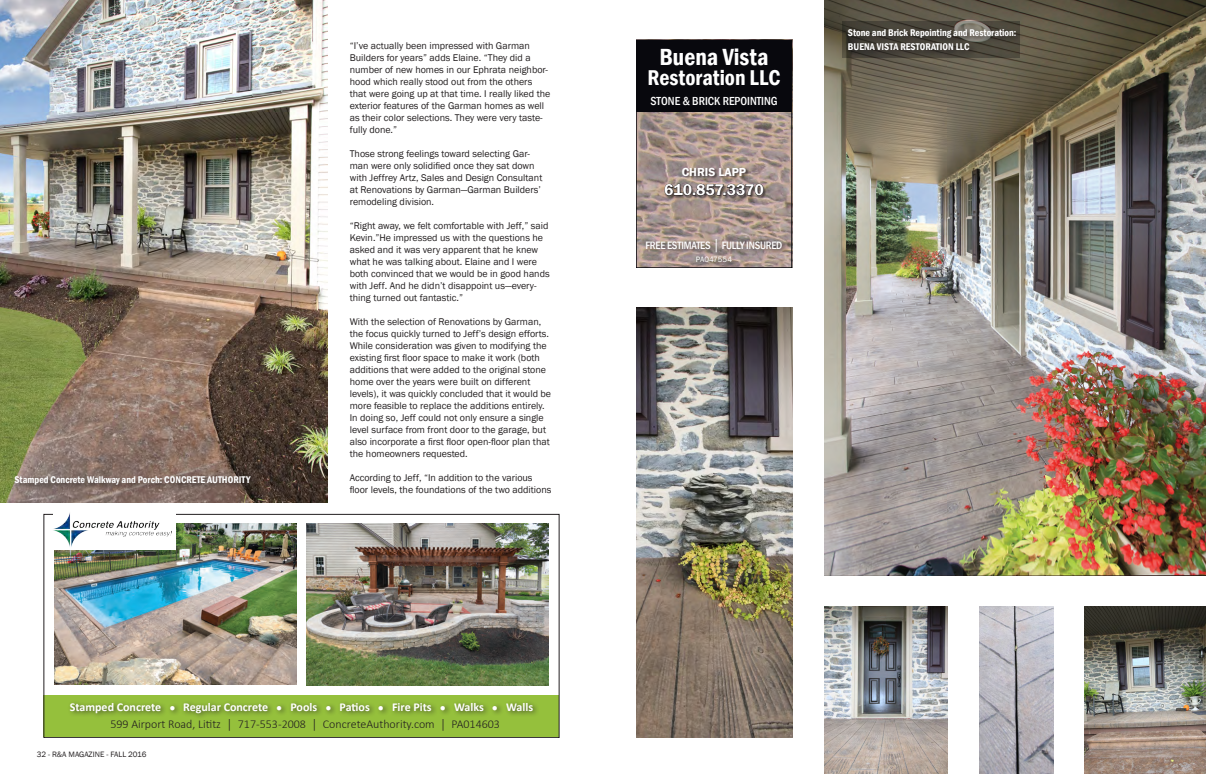
<style>
.page{position:relative;width:1206px;height:774px;background:#fff}
.page>*{position:absolute;margin:0;border:0;box-sizing:border-box;transform-origin:0 0}
.t1{font:600 condensed 24px "Franklin Gothic";color:#fff}
.t2{font:600 condensed 22px "Franklin Gothic";color:#fff}
.t3{font:600 16px "Franklin Gothic";letter-spacing:-.005em;color:#fff}
.t4{font:300 12px/17.2px "Calibri";color:#231f20}
.t5{font:500 condensed 12px "Franklin Gothic";color:#fff}
.t6{font:600 12px "Franklin Gothic";color:#fff}
.t7{font:500 condensed 11px "Franklin Gothic";letter-spacing:-.02em;color:#fff}
.t8{font:10px/12px "Franklin Gothic";color:#231f20}
.t9{font:600 condensed 10px/14px "Franklin Gothic";color:#fff}
.t10{font:8px "Franklin Gothic";color:#231f20}
.t11{font:8px "Franklin Gothic";color:#fff}
.s1{font-weight:700;color:#fff}
.s2{font-weight:700;font-size:10px;color:#fff}
</style>
<div class="page">
<img style="left:1084px;top:606px;width:122px;height:168px">
<div style="left:44px;top:695px;width:516px;height:42px;background:#95c03c"></div>
<div style="left:44px;top:514px;width:516px;height:224px;border:1px solid #231f20"></div>
<img style="left:306px;top:524px;width:243px;height:161px">
<img style="left:55px;top:524px;width:241px;height:161px">
<div style="left:67px;top:699px;width:472px;height:20px;background:#231f20;opacity:.75"></div>
<div style="left:53px;top:510px;width:123px;height:40px;background:#fff"></div>
<img style="left:53px;top:513px;width:119px;height:34px">
<img style="left:638px;top:112px;width:152px;height:154px">
<div style="left:636px;top:40px;width:156px;height:72px;background:#08080d"></div>
<div style="left:665px;top:168px;width:102px;height:31px;background:#231f20;opacity:.75"></div>
<svg style="left:664px;top:184px;width:100px;height:12px"></svg>
<div style="left:642px;top:236px;width:147px;height:32px;background:#231f20;opacity:.75"></div>
<div style="left:636px;top:40px;width:156px;height:228px;border:1px solid #08080d"></div>
<img style="left:825px;top:0;width:381px;height:576px">
<img style="left:0;top:0;width:327px;height:503px">
<img style="left:636px;top:307px;width:156px;height:431px">
<div style="left:12px;top:474px;width:246px;height:19px;background:#231f20;opacity:.75"></div>
<img style="left:825px;top:606px;width:122px;height:168px">
<img style="left:979px;top:606px;width:74px;height:168px">
<svg style="left:842px;top:22px;width:178px;height:36px"></svg>
<div style="left:845px;top:27px;width:178px;height:32px;background:#231f20;opacity:.75"></div>
<p class="t9" style="left:15px;top:472px;width:237px">Stamped Concrete Walkway and Porch: CONCRETE AUTHORITY</p>
<p class="t8" style="left:350px;top:40px;width:202px">“I’ve actually been impressed with Garman Builders for years” adds Elaine. “They did a number of new homes in our Ephrata neighbor&shy;hood which really stood out from the others that were going up at that time. I really liked the exterior features of the Garman homes as well as their color selections. They were very taste&shy;fully done.”</p>
<p class="t8" style="left:350px;top:148px;width:194px">Those strong feelings toward selecting Gar&shy;man were only solidified once they sat down with Jeffrey Artz, Sales and Design Consultant at Renovations by Garman—Garman Builders’ remodeling division.</p>
<p class="t8" style="left:350px;top:220px;width:201px">“Right away, we felt comfortable with Jeff,” said Kevin.”He impressed us with the questions he asked and it was very apparent that he knew what he was talking about. Elaine and I were both convinced that we would be in good hands with Jeff. And he didn’t disappoint us—every&shy;thing turned out fantastic.”</p>
<p class="t8" style="left:350px;top:316px;width:203px">With the selection of Renovations by Garman, the focus quickly turned to Jeff’s design efforts.<br>While consideration was given to modifying the existing first floor space to make it work (both additions that were added to the original stone home over the years were built on different levels), it was quickly concluded that it would be more feasible to replace the additions entirely.<br>In doing so, Jeff could not only ensure a single level surface from front door to the garage, but also incorporate a first floor open-floor plan that the homeowners requested.</p>
<p class="t8" style="left:350px;top:472px;width:203px">According to Jeff, “In addition to the various floor levels, the foundations of the two additions</p>
<p class="t4" style="left:110px;top:698px;width:424px;text-indent:-41px"><span class="s1">Stamped Concrete</span> <span class="s2">●</span> <span class="s1">Regular Concrete</span> <span class="s2">●</span> <span class="s1">Pools</span> <span class="s2">●</span> <span class="s1">Patios</span> <span class="s2">●</span> <span class="s1">Fire Pits</span> <span class="s2">●</span> <span class="s1">Walks</span> <span class="s2">●</span> <span class="s1">Walls<br></span>599 Airport Road, Lititz │ 717-553-2008 │ ConcreteAuthority.com │ PA014603</p>
<p class="t10" style="left:37px;top:749px;width:111px">32 - R&amp;A MAGAZINE - FALL 2016</p>
<h1 class="t1" style="left:659px;top:41px;width:111px">Buena Vista</h1>
<h2 class="t2" style="left:648px;top:63px;width:134px">Restoration LLC</h2>
<p class="t5" style="left:650px;top:93px;width:129px">STONE &amp; BRICK REPOINTING</p>
<p class="t6" style="left:682px;top:165px;width:66px">CHRIS LAPP</p>
<h3 class="t3" style="left:664px;top:180px;width:101px">610.857.3370</h3>
<p class="t7" style="left:646px;top:238px;width:138px">FREE ESTIMATES │ FULLY INSURED</p>
<p class="t11" style="left:696px;top:254px;width:38px">PA047554</p>
<p class="t9" style="left:848px;top:26px;width:170px">Stone and Brick Repointing and Restoration:<br>BUENA VISTA RESTORATION LLC</p>
</div>
